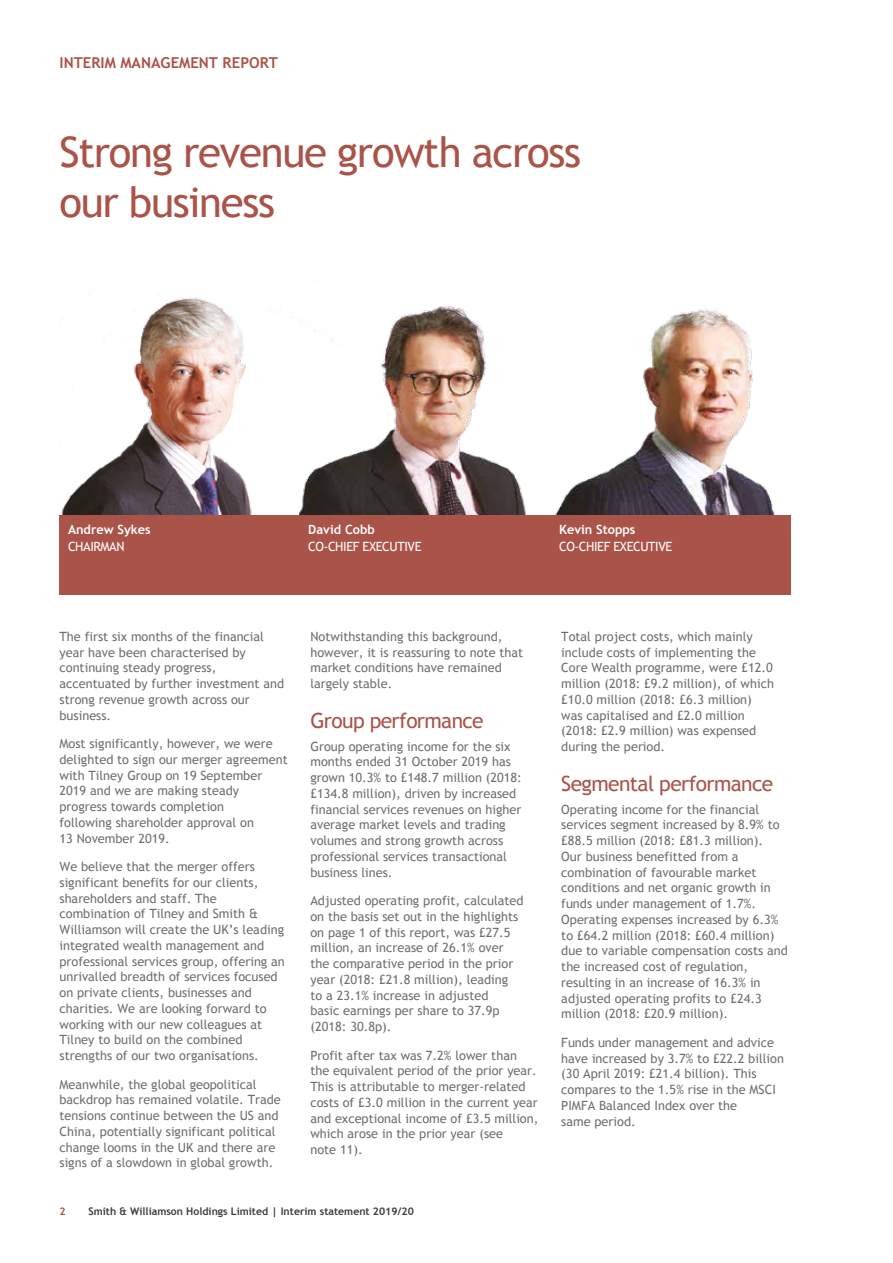
<style>
.page{position:relative;width:893px;height:1263px;background:#fff}
.page>*{position:absolute;margin:0;border:0;box-sizing:border-box;transform-origin:0 0}
.t1{font:42px/49.5px "Trebuchet MS";letter-spacing:-.03em;color:#aa5349}
.t2{font:21px "Trebuchet MS";letter-spacing:-.03em;color:#aa5349}
.t3{font:700 15px "Trebuchet MS";color:#aa5349}
.t4{font:12.75px/15.8px "Trebuchet MS";color:#706f6f}
.t5{font:12.75px "Trebuchet MS";letter-spacing:-.03em;color:#fff}
.t6{font:700 12.75px "Trebuchet MS";color:#fff}
.t7{font:700 10.5px "Trebuchet MS";color:#3c3c3b}
.t8{font:700 10.5px "Trebuchet MS";color:#aa5349}
</style>
<div class="page">
<img style="left:60px;top:297px;width:480px;height:219px">
<img style="left:551px;top:308px;width:231px;height:208px">
<div style="left:60px;top:516px;width:240px;height:79px;background:#aa5349"></div>
<div style="left:300px;top:516px;width:251px;height:79px;background:#aa5349"></div>
<div style="left:551px;top:516px;width:240px;height:79px;background:#aa5349"></div>
<p class="t3" style="left:60px;top:54px;width:220px">INTERIM MANAGEMENT REPORT</p>
<h1 class="t1" style="left:60px;top:128px;width:523px">Strong revenue growth across our business</h1>
<p class="t6" style="left:68px;top:521px;width:84px">Andrew Sykes</p>
<p class="t5" style="left:68px;top:539px;width:58px">CHAIRMAN</p>
<p class="t6" style="left:308px;top:521px;width:68px">David Cobb</p>
<p class="t5" style="left:308px;top:539px;width:115px">CO-CHIEF EXECUTIVE</p>
<p class="t6" style="left:559px;top:521px;width:78px">Kevin Stopps</p>
<p class="t5" style="left:559px;top:539px;width:115px">CO-CHIEF EXECUTIVE</p>
<p class="t4" style="left:60px;top:629px;width:226px">The first six months of the financial year have been characterised by continuing steady progress, accentuated by further investment and strong revenue growth across our business.</p>
<p class="t4" style="left:60px;top:736px;width:230px">Most significantly, however, we were delighted to sign our merger agreement with Tilney Group on 19 September<br>2019 and we are making steady progress towards completion<br>following shareholder approval on<br>13 November 2019.</p>
<p class="t4" style="left:60px;top:859px;width:227px">We believe that the merger offers significant benefits for our clients, shareholders and staff. The combination of Tilney and Smith &amp; Williamson will create the UK’s leading integrated wealth management and professional services group, offering an unrivalled breadth of services focused on private clients, businesses and charities. We are looking forward to working with our new colleagues at Tilney to build on the combined strengths of our two organisations.</p>
<p class="t4" style="left:60px;top:1076px;width:223px">Meanwhile, the global geopolitical backdrop has remained volatile. Trade tensions continue between the US and China, potentially significant political change looms in the UK and there are signs of a slowdown in global growth.</p>
<p class="t4" style="left:310px;top:629px;width:214px">Notwithstanding this background, however, it is reassuring to note that market conditions have remained largely stable.</p>
<h2 class="t2" style="left:310px;top:709px;width:175px">Group performance</h2>
<p class="t4" style="left:310px;top:738px;width:213px">Group operating income for the six months ended 31 October 2019 has grown 10.3% to £148.7 million (2018: £134.8 million), driven by increased financial services revenues on higher average market levels and trading volumes and strong growth across professional services transactional business lines.</p>
<p class="t4" style="left:310px;top:893px;width:215px">Adjusted operating profit, calculated on the basis set out in the highlights on page 1 of this report, was £27.5 million, an increase of 26.1% over the comparative period in the prior year (2018: £21.8 million), leading<br>to a 23.1% increase in adjusted<br>basic earnings per share to 37.9p (2018: 30.8p).</p>
<p class="t4" style="left:310px;top:1047px;width:230px">Profit after tax was 7.2% lower than the equivalent period of the prior year.<br>This is attributable to merger-related costs of £3.0 million in the current year and exceptional income of £3.5 million, which arose in the prior year (see<br>note 11).</p>
<p class="t8" style="left:60px;top:1205px;width:8px">2</p>
<p class="t7" style="left:88px;top:1205px;width:327px">Smith &amp; Williamson Holdings Limited | Interim statement 2019/20</p>
<p class="t4" style="left:561px;top:629px;width:214px">Total project costs, which mainly include costs of implementing the<br>Core Wealth programme, were £12.0 million (2018: £9.2 million), of which £10.0 million (2018: £6.3 million) was capitalised and £2.0 million (2018: £2.9 million) was expensed during the period.</p>
<h2 class="t2" style="left:561px;top:772px;width:213px">Segmental performance</h2>
<p class="t4" style="left:561px;top:801px;width:228px">Operating income for the financial services segment increased by 8.9% to £88.5 million (2018: £81.3 million).<br>Our business benefitted from a combination of favourable market conditions and net organic growth in funds under management of 1.7%.<br>Operating expenses increased by 6.3% to £64.2 million (2018: £60.4 million) due to variable compensation costs and the increased cost of regulation, resulting in an increase of 16.3% in adjusted operating profits to £24.3 million (2018: £20.9 million).</p>
<p class="t4" style="left:561px;top:1034px;width:224px">Funds under management and advice have increased by 3.7% to £22.2 billion (30 April 2019: £21.4 billion). This compares to the 1.5% rise in the MSCI<br>PIMFA Balanced Index over the<br>same period.</p>
</div>
